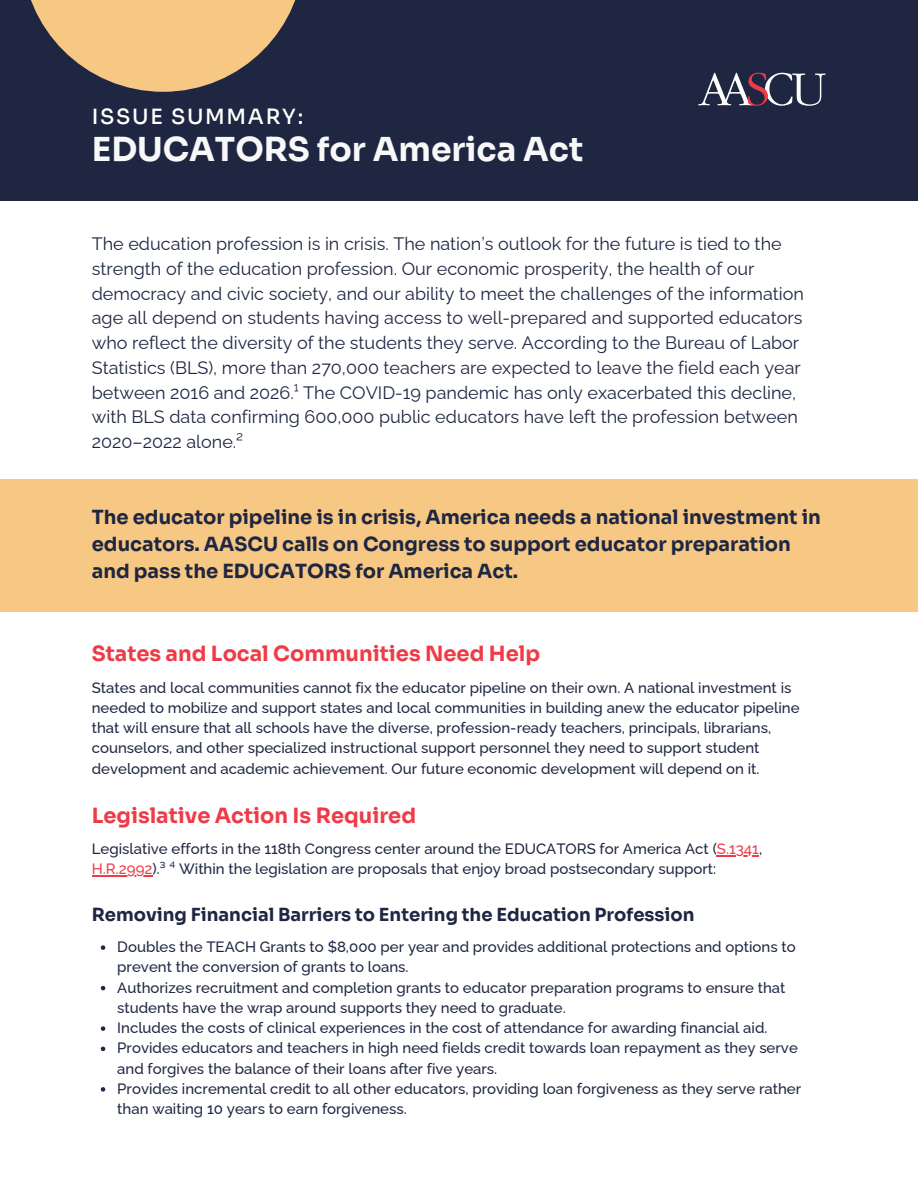
<style>
.page{position:relative;width:918px;height:1188px;background:#fff}
.page>*{position:absolute;margin:0;border:0;box-sizing:border-box;transform-origin:0 0}
.t1{font:700 33px "Sora";color:#f8f8f8}
.t2{font:700 21px "Sora";color:#ef3b48}
.t3{font:500 21px "Sora";letter-spacing:.08em;color:#fff}
.t4{font:700 19.5px/27px "Sora";color:#1e2642}
.t5{font:18px/24.8px "Raleway";color:#1e2642}
.t6{font:700 18px "Sora";color:#1e2642}
.t7{font:500 15px/20.2px "Raleway";color:#1e2642}
.s1{color:#ef3b48}
</style>
<div class="page">
<div style="left:0;top:0;width:918px;height:201px;background:#1e2642"></div>
<svg style="left:31px;top:0;width:265px;height:92px;fill:#f7c884"></svg>
<div style="left:0;top:479px;width:918px;height:132px;background:#f7c884"></div>
<svg style="left:698px;top:73px;width:128px;height:33px"></svg>
<hr style="left:717px;top:855px;width:42px;height:1px;background:#ef3b48">
<hr style="left:92px;top:875px;width:61px;height:2px;background:#ef3b48">
<svg style="left:101px;top:945px;width:4px;height:5px"></svg>
<svg style="left:101px;top:986px;width:4px;height:4px"></svg>
<svg style="left:101px;top:1026px;width:4px;height:5px"></svg>
<svg style="left:101px;top:1047px;width:4px;height:4px"></svg>
<svg style="left:101px;top:1087px;width:4px;height:5px"></svg>
<p class="t3" style="left:92px;top:104px;width:213px">ISSUE SUMMARY:</p>
<p class="t1" style="left:92px;top:129px;width:493px">EDUCATORS for America Act</p>
<p class="t5" style="left:92px;top:231px;width:714px">The education profession is in crisis. The nation’s outlook for the future is tied to the strength of the education profession. Our economic prosperity, the health of our democracy and civic society, and our ability to meet the challenges of the information age all depend on students having access to well-prepared and supported educators who reflect the diversity of the students they serve. According to the Bureau of Labor Statistics (BLS), more than 270,000 teachers are expected to leave the field each year between 2016 and 2026.¹ The COVID-19 pandemic has only exacerbated this decline, with BLS data confirming 600,000 public educators have left the profession between 2020–2022 alone.²</p>
<p class="t4" style="left:92px;top:504px;width:731px">The educator pipeline is in crisis, America needs a national investment in educators. AASCU calls on Congress to support educator preparation and pass the EDUCATORS for America Act.</p>
<p class="t2" style="left:92px;top:640px;width:450px">States and Local Communities Need Help</p>
<p class="t7" style="left:92px;top:677px;width:709px">States and local communities cannot fix the educator pipeline on their own. A national investment is needed to mobilize and support states and local communities in building anew the educator pipeline that will ensure that all schools have the diverse, profession-ready teachers, principals, librarians, counselors, and other specialized instructional support personnel they need to support student development and academic achievement. Our future economic development will depend on it.</p>
<p class="t2" style="left:92px;top:803px;width:326px">Legislative Action Is Required</p>
<p class="t7" style="left:92px;top:839px;width:672px">Legislative efforts in the 118th Congress center around the EDUCATORS for America Act (<span class="s1">S.1341</span>,<br><span class="s1">H.R.2992</span>).³ ⁴ Within the legislation are proposals that enjoy broad postsecondary support:</p>
<p class="t6" style="left:92px;top:903px;width:604px">Removing Financial Barriers to Entering the Education Profession</p>
<p class="t7" style="left:117px;top:937px;width:680px">Doubles the TEACH Grants to $8,000 per year and provides additional protections and options to prevent the conversion of grants to loans.</p>
<p class="t7" style="left:117px;top:977px;width:670px">Authorizes recruitment and completion grants to educator preparation programs to ensure that students have the wrap around supports they need to graduate.</p>
<p class="t7" style="left:117px;top:1018px;width:652px">Includes the costs of clinical experiences in the cost of attendance for awarding financial aid.</p>
<p class="t7" style="left:117px;top:1038px;width:682px">Provides educators and teachers in high need fields credit towards loan repayment as they serve and forgives the balance of their loans after five years.</p>
<p class="t7" style="left:117px;top:1078px;width:685px">Provides incremental credit to all other educators, providing loan forgiveness as they serve rather than waiting 10 years to earn forgiveness.</p>
</div>
